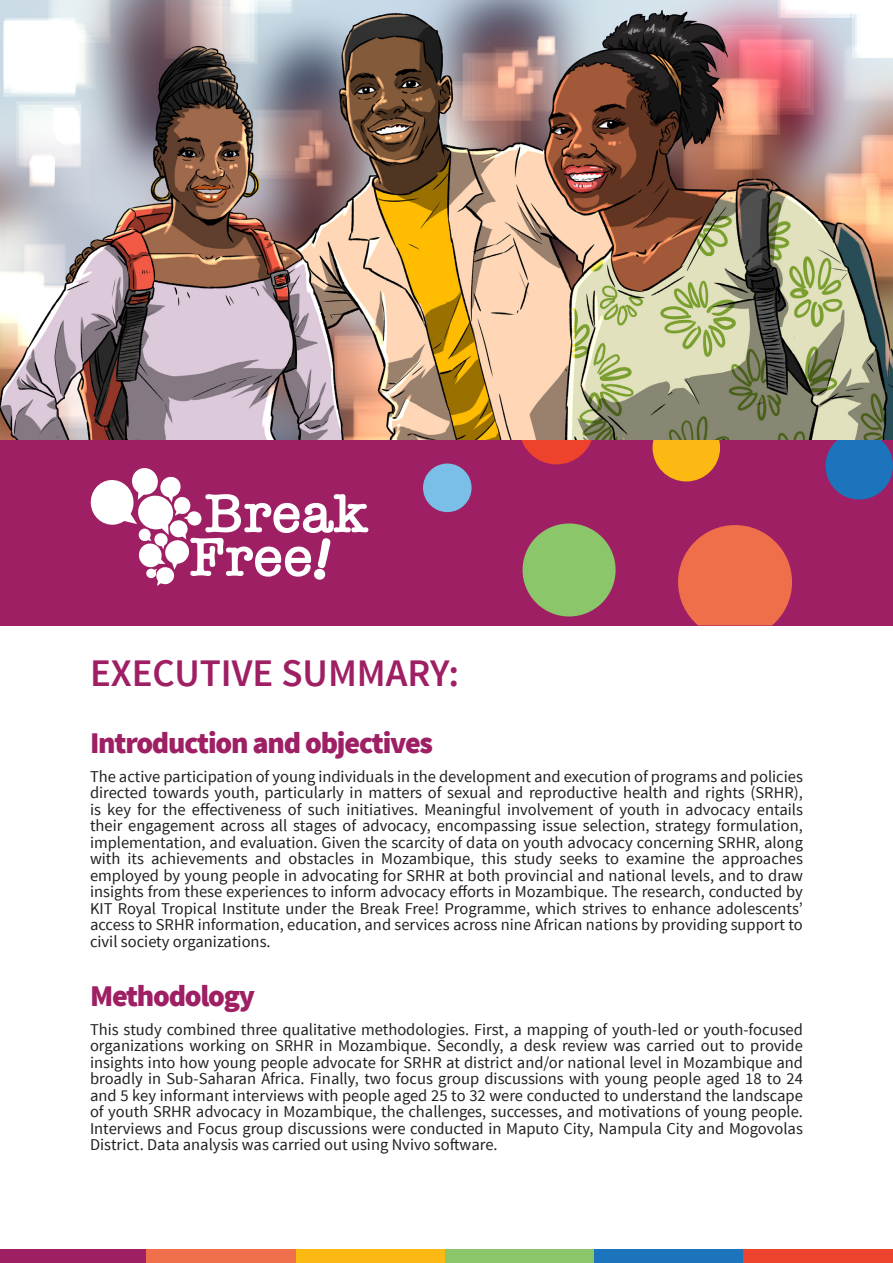
<style>
.page{position:relative;width:893px;height:1263px;background:#fff}
.page>*{position:absolute;margin:0;border:0;box-sizing:border-box;transform-origin:0 0}
.corpo{font:600 39px "Source Sans Pro";color:#9e1f63}
.titulos{font:900 30px "Source Sans Pro";letter-spacing:-.04em;color:#9e1f63}
.corpo-2{font:16.5px/16.5px "Source Sans Pro";color:#231f20;text-align:justify}
</style>
<div class="page">
<div style="left:0;top:430px;width:893px;height:195px;background:#9e1f63"></div>
<svg style="left:91px;top:468px;width:277px;height:118px"></svg>
<div style="left:1px;top:1249px;width:149px;height:13px;background:#9e1f63"></div>
<div style="left:146px;top:1249px;width:150px;height:13px;background:#ef6f4b"></div>
<div style="left:296px;top:1249px;width:149px;height:13px;background:#fdb913"></div>
<div style="left:445px;top:1249px;width:150px;height:13px;background:#8bc66a"></div>
<div style="left:594px;top:1249px;width:150px;height:13px;background:#1c75bc"></div>
<div style="left:744px;top:1249px;width:149px;height:13px;background:#ed432d"></div>
<svg style="left:521px;top:440px;width:71px;height:24px"></svg>
<svg style="left:678px;top:525px;width:114px;height:100px"></svg>
<div style="left:825px;top:432px;width:68px;height:68px;background:#1c75bc;border-radius:50%"></div>
<div style="left:523px;top:523px;width:93px;height:93px;background:#8bc66a;border-radius:50%"></div>
<div style="left:423px;top:464px;width:49px;height:48px;background:#7abfe8;border-radius:50%"></div>
<svg style="left:652px;top:440px;width:68px;height:41px"></svg>
<img style="left:0;top:0;width:893px;height:440px">
<p class="corpo" style="left:90px;top:649px;width:371px">EXECUTIVE SUMMARY:</p>
<p class="titulos" style="left:90px;top:724px;width:345px">Introduction and objectives</p>
<p class="corpo-2" style="left:90px;top:768px;width:714px">The active participation of young individuals in the development and execution of programs and policies directed towards youth, particularly in matters of sexual and reproductive health and rights (SRHR), is key for the effectiveness of such initiatives. Meaningful involvement of youth in advocacy entails their engagement across all stages of advocacy, encompassing issue selection, strategy formulation, implementation, and evaluation. Given the scarcity of data on youth advocacy concerning SRHR, along with its achievements and obstacles in Mozambique, this study seeks to examine the approaches employed by young people in advocating for SRHR at both provincial and national levels, and to draw insights from these experiences to inform advocacy efforts in Mozambique. The research, conducted by KIT Royal Tropical Institute under the Break Free! Programme, which strives to enhance adolescents’ access to SRHR information, education, and services across nine African nations by providing support to civil society organizations.</p>
<p class="titulos" style="left:90px;top:976px;width:166px">Methodology</p>
<p class="corpo-2" style="left:90px;top:1021px;width:714px">This study combined three qualitative methodologies. First, a mapping of youth-led or youth-focused organizations working on SRHR in Mozambique. Secondly, a desk review was carried out to provide insights into how young people advocate for SRHR at district and/or national level in Mozambique and broadly in Sub-Saharan Africa. Finally, two focus group discussions with young people aged 18 to 24 and 5 key informant interviews with people aged 25 to 32 were conducted to understand the landscape of youth SRHR advocacy in Mozambique, the challenges, successes, and motivations of young people.<br>Interviews and Focus group discussions were conducted in Maputo City, Nampula City and Mogovolas District. Data analysis was carried out using Nvivo software.</p>
</div>
